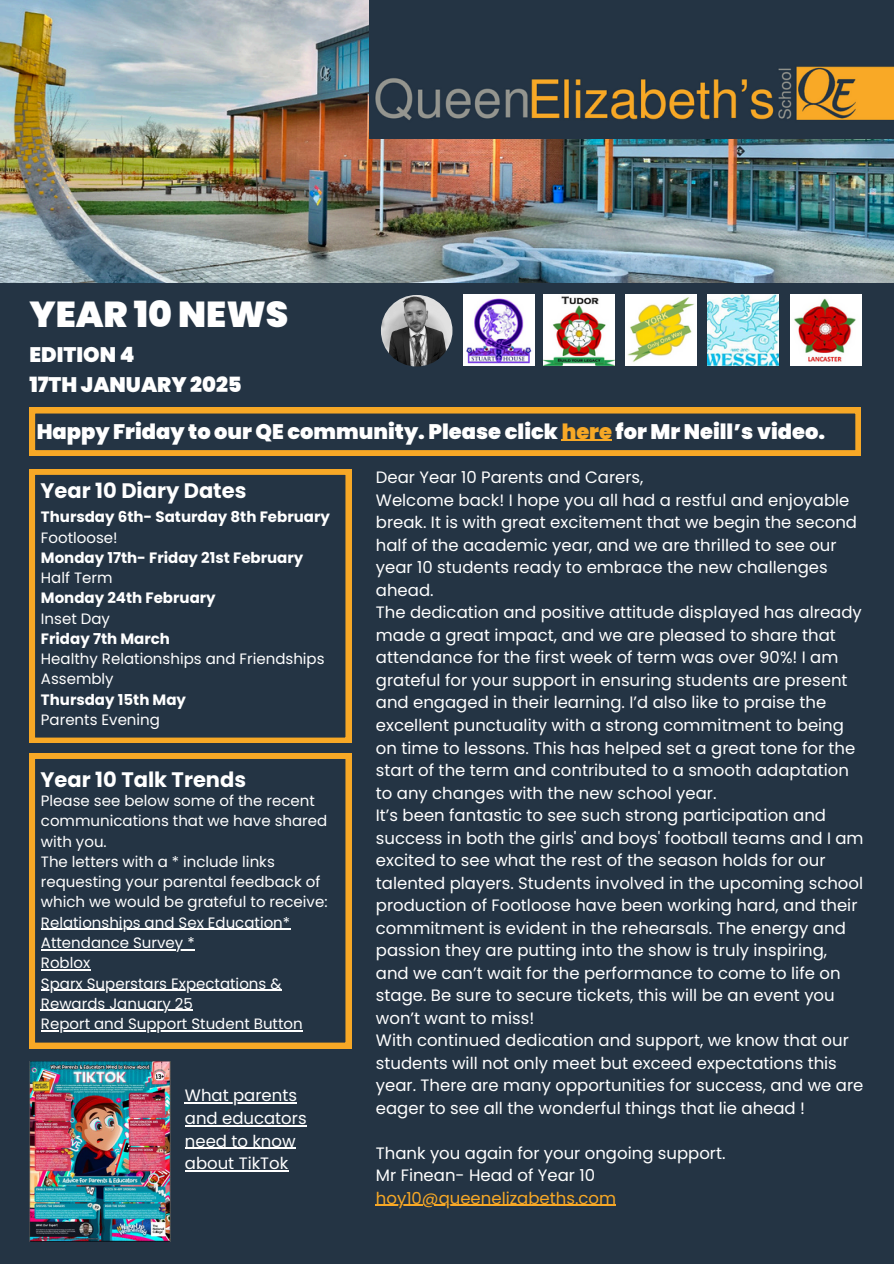
<style>
.page{position:relative;width:894px;height:1264px;background:#fff}
.page>*{position:absolute;margin:0;border:0;box-sizing:border-box;transform-origin:0 0}
.t1{font:900 36px "Poppins";color:#fff}
.t2{font:900 21px/29.2px "Poppins";color:#fff}
.t3{font:700 21px "Poppins";color:#fff}
.t4{font:16.5px/22.5px "Poppins";color:#fff}
.t5{font:16.5px "Poppins";color:#f7a826}
.t6{font:15px/20.2px "Poppins";color:#fff}
.t7{font:700 15px "Poppins";color:#fff}
.s1{color:#f7a826}
</style>
<div class="page">
<div style="left:0;top:0;width:893px;height:1263px;background:#243444"></div>
<img style="left:0;top:0;width:893px;height:282px">
<img style="left:369px;top:0;width:524px;height:138px">
<img style="left:463px;top:295px;width:71px;height:71px">
<img style="left:543px;top:295px;width:71px;height:71px">
<img style="left:625px;top:295px;width:71px;height:71px">
<img style="left:707px;top:295px;width:71px;height:71px">
<img style="left:790px;top:295px;width:70px;height:71px">
<svg style="left:29px;top:469px;width:322px;height:273px"></svg>
<svg style="left:29px;top:753px;width:322px;height:295px"></svg>
<img style="left:381px;top:295px;width:71px;height:71px;border-radius:50%">
<svg style="left:30px;top:408px;width:830px;height:48px"></svg>
<img style="left:29px;top:1061px;width:141px;height:180px">
<hr style="left:41px;top:928px;width:249px;height:2px;background:#fff">
<hr style="left:41px;top:949px;width:153px;height:1px;background:#fff">
<hr style="left:41px;top:969px;width:49px;height:1px;background:#fff">
<hr style="left:41px;top:989px;width:240px;height:1px;background:#fff">
<hr style="left:41px;top:1009px;width:152px;height:2px;background:#fff">
<hr style="left:41px;top:1030px;width:262px;height:1px;background:#fff">
<hr style="left:376px;top:1204px;width:240px;height:1px;background:#f7a826">
<hr style="left:561px;top:439px;width:51px;height:2px;background:#f7a826">
<hr style="left:185px;top:1102px;width:112px;height:1px;background:#fff">
<hr style="left:185px;top:1125px;width:121px;height:1px;background:#fff">
<hr style="left:185px;top:1147px;width:110px;height:1px;background:#fff">
<hr style="left:185px;top:1170px;width:103px;height:1px;background:#fff">
<p class="t1" style="left:29px;top:289px;width:260px">YEAR 10 NEWS</p>
<p class="t2" style="left:29px;top:340px;width:214px">EDITION 4<br>17TH JANUARY 2025</p>
<p class="t2" style="left:37px;top:416px;width:789px">Happy Friday to our QE community. Please click <span class="s1">here</span> for Mr Neill’s video.</p>
<p class="t3" style="left:41px;top:475px;width:207px">Year 10 Diary Dates</p>
<h2 class="t7" style="left:41px;top:506px;width:290px">Thursday 6th- Saturday 8th February</h2>
<h2 class="t6" style="left:41px;top:527px;width:78px">Footloose!</h2>
<p class="t7" style="left:41px;top:547px;width:264px">Monday 17th- Friday 21st February</p>
<p class="t6" style="left:41px;top:568px;width:73px">Half Term</p>
<p class="t7" style="left:41px;top:587px;width:176px">Monday 24th February</p>
<p class="t6" style="left:41px;top:608px;width:71px">Inset Day</p>
<p class="t7" style="left:41px;top:628px;width:130px">Friday 7th March</p>
<p class="t6" style="left:41px;top:649px;width:285px">Healthy Relationships and Friendships<br>Assembly</p>
<p class="t7" style="left:41px;top:689px;width:147px">Thursday 15th May</p>
<p class="t6" style="left:41px;top:709px;width:121px">Parents Evening</p>
<p class="t3" style="left:41px;top:765px;width:207px">Year 10 Talk Trends</p>
<p class="t6" style="left:41px;top:790px;width:288px">Please see below some of the recent communications that we have shared with you.</p>
<p class="t6" style="left:41px;top:851px;width:288px">The letters with a * include links requesting your parental feedback of which we would be grateful to receive:</p>
<h2 class="t6" style="left:41px;top:912px;width:251px">Relationships and Sex Education*</h2>
<p class="t6" style="left:41px;top:932px;width:155px">Attendance Survey *</p>
<p class="t6" style="left:41px;top:952px;width:51px">Roblox</p>
<p class="t6" style="left:41px;top:973px;width:242px">Sparx Superstars Expectations &amp;</p>
<p class="t6" style="left:41px;top:993px;width:153px">Rewards January 25</p>
<p class="t6" style="left:41px;top:1013px;width:263px">Report and Support Student Button</p>
<p class="t4" style="left:185px;top:1084px;width:123px">What parents and educators need to know about TikTok</p>
<p class="t4" style="left:376px;top:466px;width:269px">Dear Year 10 Parents and Carers,</p>
<p class="t4" style="left:376px;top:489px;width:482px">Welcome back! I hope you all had a restful and enjoyable break. It is with great excitement that we begin the second half of the academic year, and we are thrilled to see our year 10 students ready to embrace the new challenges ahead.</p>
<p class="t4" style="left:376px;top:601px;width:487px">The dedication and positive attitude displayed has already made a great impact, and we are pleased to share that attendance for the first week of term was over 90%! I am grateful for your support in ensuring students are present and engaged in their learning. I’d also like to praise the excellent punctuality with a strong commitment to being on time to lessons. This has helped set a great tone for the start of the term and contributed to a smooth adaptation to any changes with the new school year.</p>
<p class="t4" style="left:376px;top:804px;width:489px">It’s been fantastic to see such strong participation and success in both the girls' and boys' football teams and I am excited to see what the rest of the season holds for our talented players. Students involved in the upcoming school production of Footloose have been working hard, and their commitment is evident in the rehearsals. The energy and passion they are putting into the show is truly inspiring, and we can’t wait for the performance to come to life on stage. Be sure to secure tickets, this will be an event you won’t want to miss!</p>
<p class="t4" style="left:376px;top:1029px;width:489px">With continued dedication and support, we know that our students will not only meet but exceed expectations this year. There are many opportunities for success, and we are eager to see all the wonderful things that lie ahead !</p>
<p class="t4" style="left:376px;top:1141px;width:351px">Thank you again for your ongoing support.</p>
<p class="t4" style="left:376px;top:1164px;width:220px">Mr Finean- Head of Year 10</p>
<p class="t5" style="left:376px;top:1186px;width:241px">hoy10@queenelizabeths.com</p>
</div>
